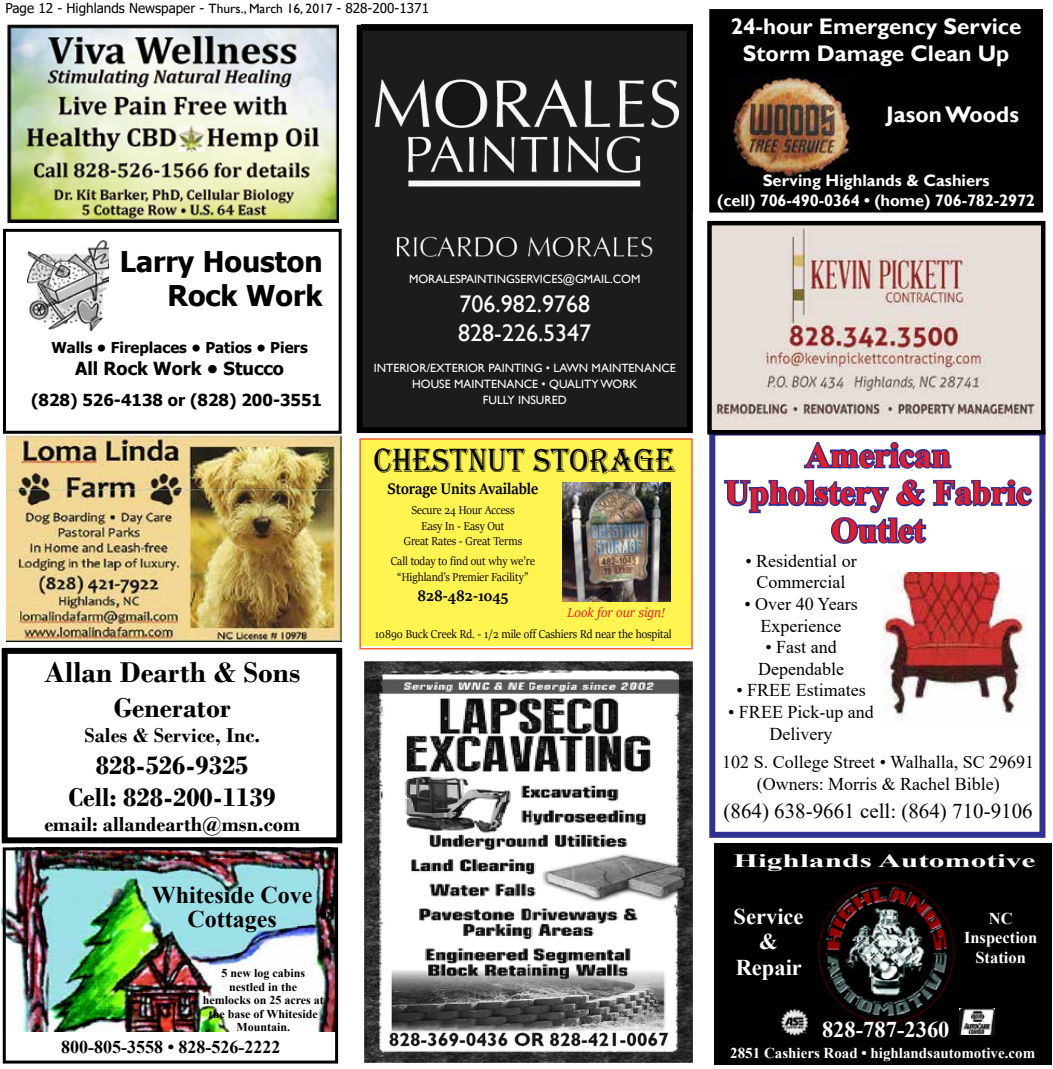
<style>
.page{position:relative;width:1053px;height:1069px;background:#fff}
.page>*{position:absolute;margin:0;border:0;box-sizing:border-box;transform-origin:0 0}
.t1{font:700 34.5px/37.5px "Times New Roman";color:#ed1c24;text-align:center}
.t2{font:34.5px "Algerian";color:#000;scale:.92 1}
.t3{font:700 30px "Bodoni";color:#000}
.t4{font:700 28.5px/34.2px "Tahoma";color:#000;text-align:right}
.t5{font:700 28.5px "Bodoni";color:#000}
.t6{font:700 27px/32.4px "Bodoni";color:#000;text-align:center}
.t7{font:24px/28.8px "Gill Sans";color:#fff}
.t8{font:700 24px/24.5px "Times New Roman";color:#000;text-align:center}
.t9{font:700 22.5px/27px "Gill Sans";color:#fff;text-align:center}
.t10{font:700 22.5px/25.5px "Times New Roman";color:#fff;text-align:center}
.t11{font:700 21px "Bodoni";color:#000}
.t12{font:21px "Times New Roman";color:#000}
.t13{font:700 18.9px "Times New Roman";color:#fff;scale:1.67 1}
.t14{font:18px/21.6px "Times New Roman";color:#000;text-align:center}
.t15{font:700 18px "Times New Roman";color:#000}
.t16{font:700 18px "Tahoma";color:#000}
.t17{font:700 17.25px "Sitka Banner";color:#000;scale:.92 1}
.t18{font:700 16.5px/19.8px "Gill Sans";color:#fff;text-align:center}
.t19{font:700 16.5px "Tahoma";color:#000}
.t20{font:700 16.5px/19.8px "Times New Roman";color:#fff;text-align:center}
.t21{font:700 15px "Times New Roman";color:#fff}
.t22{font:700 15px "Tahoma";color:#000}
.t23{font:italic 14.4px "Sitka Heading";color:#ed1d24;scale:.92 1}
.t24{font:13.5px "Tahoma";color:#000}
.t25{font:12.9px/15.6px "Sitka Banner";color:#000;text-align:center;scale:.92 1}
.t26{font:12px/15.8px "Gill Sans";color:#fff;text-align:center}
.t27{font:700 12px/13.5px "Times New Roman";color:#000;text-align:center}
.s1{font-family:"Gill Sans"}
</style>
<div class="page">
<img style="left:714px;top:843px;width:337px;height:221px">
<img style="left:780px;top:1007px;width:30px;height:27px">
<img style="left:960px;top:1007px;width:34px;height:26px">
<img style="left:364px;top:661px;width:329px;height:402px">
<div style="left:360px;top:439px;width:332px;height:206px;background:#fff450"></div>
<img style="left:562px;top:482px;width:109px;height:119px">
<div style="left:359px;top:438px;width:334px;height:211px;border:2px solid #f56033"></div>
<img style="left:2px;top:847px;width:332px;height:183px">
<div style="left:3px;top:847px;width:335px;height:216px;border:3px solid #000"></div>
<img style="left:7px;top:433px;width:335px;height:208px">
<div style="left:2px;top:647px;width:340px;height:196px;border:6px solid #000"></div>
<div style="left:3px;top:229px;width:339px;height:204px;border:3px solid #000"></div>
<img style="left:28px;top:240px;width:80px;height:91px">
<img style="left:8px;top:25px;width:330px;height:197px">
<svg style="left:724px;top:441px;width:309px;height:103px"></svg>
<div style="left:709px;top:429px;width:336px;height:408px;border:6px solid #2e3192"></div>
<img style="left:883px;top:572px;width:143px;height:149px">
<div style="left:709px;top:9px;width:334px;height:204px;background:#000"></div>
<img style="left:728px;top:76px;width:126px;height:103px">
<div style="left:364px;top:211px;width:322px;height:215px;background:#1c1c1c"></div>
<img style="left:364px;top:32px;width:322px;height:178px">
<div style="left:357px;top:25px;width:336px;height:408px;border:6px solid #000"></div>
<img style="left:712px;top:226px;width:328px;height:203px">
<div style="left:707px;top:221px;width:338px;height:213px;border:4px solid #000"></div>
<p class="t24" style="left:5px;top:-1px;width:425px">Page 12 - Highlands Newspaper - <span class="s1">Thurs., March 16, 2017</span> - 828-200-1371</p>
<h3 class="t4" style="left:120px;top:245px;width:204px">Larry Houston<br>Rock Work</h3>
<p class="t22" style="left:51px;top:337px;width:258px">Walls • Fireplaces • Patios • Piers</p>
<p class="t16" style="left:75px;top:355px;width:211px">All Rock Work • Stucco</p>
<p class="t19" style="left:31px;top:388px;width:293px">(828) 526-4138 or (828) 200-3551</p>
<h2 class="t3" style="left:44px;top:654px;width:258px">Allan Dearth &amp; Sons</h2>
<h3 class="t5" style="left:114px;top:690px;width:118px">Generator</h3>
<p class="t11" style="left:84px;top:722px;width:177px">Sales &amp; Service, Inc.</p>
<h3 class="t6" style="left:69px;top:748px;width:209px">828-526-9325<br>Cell: 828-200-1139</h3>
<p class="t11" style="left:44px;top:811px;width:257px">email: allandearth@msn.com</p>
<h3 class="t8" style="left:152px;top:881px;width:162px">Whiteside Cove<br>Cottages</h3>
<p class="t27" style="left:203px;top:965px;width:123px">5 new log cabins nestled in the<br>hemlocks on 25 acres at the base of Whiteside<br>Mountain.</p>
<p class="t15" style="left:61px;top:1034px;width:221px">800-805-3558 • 828-526-2222</p>
<p class="t26" style="left:409px;top:271px;width:233px">MORALESPAINTINGSERVICES@GMAIL.COM</p>
<h3 class="t7" style="left:458px;top:290px;width:135px">706.982.9768<br>828-226.5347</h3>
<p class="t26" style="left:374px;top:360px;width:304px">INTERIOR/EXTERIOR PAINTING • LAWN MAINTENANCE<br>HOUSE MAINTENANCE • QUALITY WORK<br>FULLY INSURED</p>
<h1 class="t2" style="left:374px;top:441px;width:329px">CHESTNUT STORAGE</h1>
<p class="t17" style="left:388px;top:476px;width:165px">Storage Units Available</p>
<p class="t25" style="left:404px;top:502px;width:130px">Secure 24 Hour Access<br>Easy In - Easy Out<br>Great Rates - Great Terms</p>
<p class="t25" style="left:391px;top:552px;width:159px">Call today to find out why we’re “Highland’s Premier Facility”</p>
<p class="t17" style="left:417px;top:583px;width:101px">828-482-1045</p>
<p class="t23" style="left:568px;top:601px;width:108px">Look for our sign!</p>
<p class="t25" style="left:375px;top:625px;width:324px">10890 Buck Creek Rd. - 1/2 mile off Cashiers Rd near the hospital</p>
<p class="t9" style="left:731px;top:13px;width:292px">24-hour Emergency Service<br>Storm Damage Clean Up</p>
<p class="t9" style="left:886px;top:101px;width:134px">Jason Woods</p>
<p class="t18" style="left:717px;top:171px;width:319px">Serving Highlands &amp; Cashiers<br>(cell) 706-490-0364 • (home) 706-782-2972</p>
<h1 class="t1" style="left:725px;top:435px;width:308px">American<br>Upholstery &amp; Fabric<br>Outlet</h1>
<p class="t14" style="left:745px;top:549px;width:113px">• Residential or<br>Commercial</p>
<p class="t14" style="left:744px;top:592px;width:115px">• Over 40 Years<br>Experience</p>
<p class="t14" style="left:758px;top:635px;width:87px">• Fast and<br>Dependable</p>
<p class="t14" style="left:736px;top:678px;width:131px">• FREE Estimates</p>
<p class="t14" style="left:728px;top:700px;width:147px">• FREE Pick-up and<br>Delivery</p>
<p class="t14" style="left:722px;top:750px;width:314px">102 S. College Street • Walhalla, SC 29691 (Owners: Morris &amp; Rachel Bible)</p>
<p class="t12" style="left:724px;top:796px;width:311px">(864) 638-9661 cell: (864) 710-9106</p>
<p class="t13" style="left:734px;top:846px;width:182px">Highlands Automotive</p>
<p class="t10" style="left:734px;top:902px;width:71px">Service &amp;<br>Repair</p>
<p class="t20" style="left:964px;top:907px;width:75px">NC<br>Inspection<br>Station</p>
<p class="t10" style="left:822px;top:1015px;width:129px">828-787-2360</p>
<p class="t21" style="left:730px;top:1041px;width:306px">2851 Cashiers Road • highlandsautomotive.com</p>
</div>
